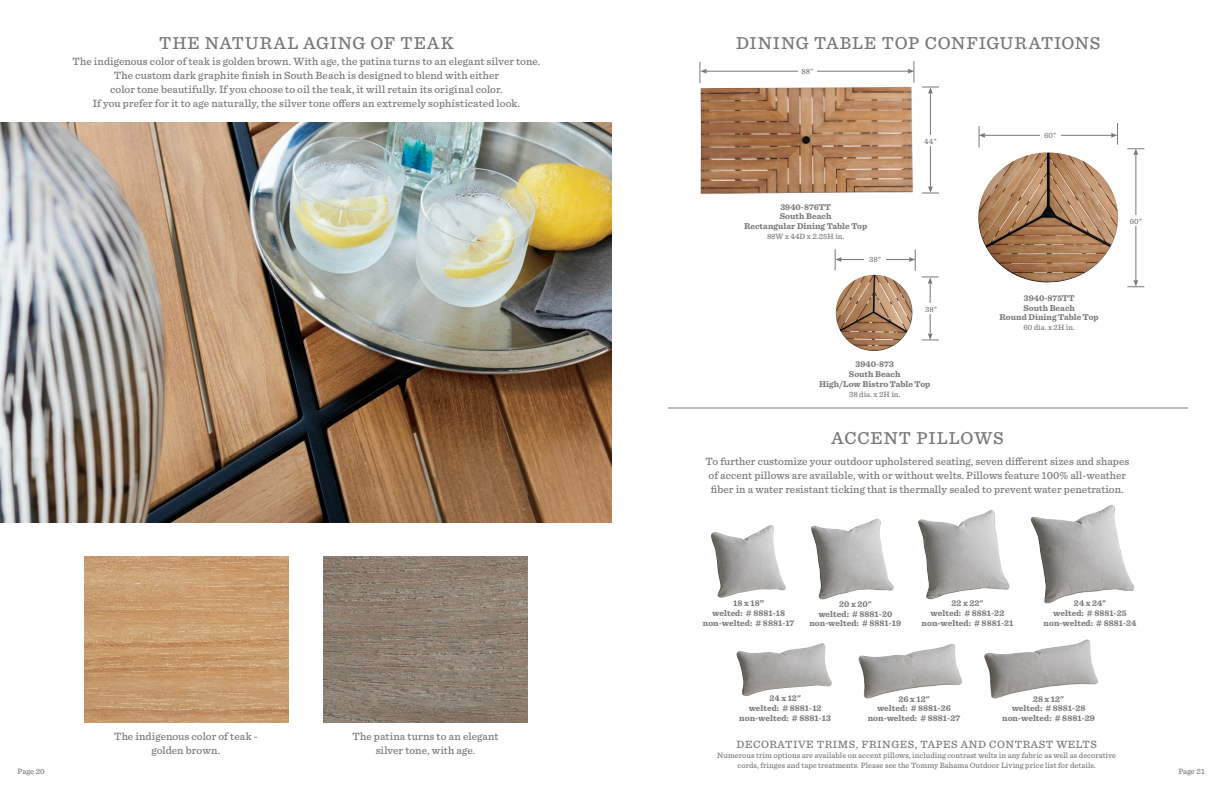
<style>
.page{position:relative;width:1224px;height:792px;background:#fff}
.page>*{position:absolute;margin:0;border:0;box-sizing:border-box;transform-origin:0 0}
.t1{font:500 18px "Sentinel";letter-spacing:.05em;color:#76787b}
.t2{font:500 11px/14px "Sentinel";letter-spacing:.005em;color:#76787b}
.t3{font:500 11px "Sentinel";letter-spacing:.05em;color:#76787b}
.t4{font:700 8.8px/9.8px "Sentinel";color:#76787b;text-align:center}
.t5{font:500 8px/10px "Sentinel";letter-spacing:.005em;color:#76787b;text-align:center}
</style>
<div class="page">
<img style="left:736px;top:644px;width:96px;height:52px">
<img style="left:711px;top:525px;width:75px;height:73px">
<img style="left:811px;top:519px;width:83px;height:81px">
<img style="left:918px;top:510px;width:92px;height:89px">
<img style="left:1031px;top:505px;width:104px;height:99px">
<img style="left:858px;top:644px;width:104px;height:55px">
<img style="left:984px;top:639px;width:114px;height:60px">
<hr style="left:705px;top:71px;width:204px;height:1px;background:#76787b">
<div style="left:798px;top:66px;width:18px;height:10px;background:#fff"></div>
<svg style="left:700px;top:62px;width:7px;height:21px"></svg>
<svg style="left:908px;top:61px;width:7px;height:22px"></svg>
<hr style="left:930px;top:92px;width:1px;height:96px;background:#76787b">
<div style="left:921px;top:135px;width:19px;height:11px;background:#fff"></div>
<svg style="left:922px;top:87px;width:17px;height:7px"></svg>
<svg style="left:922px;top:186px;width:17px;height:8px"></svg>
<hr style="left:930px;top:282px;width:1px;height:53px;background:#76787b">
<svg style="left:922px;top:333px;width:17px;height:8px"></svg>
<div style="left:923px;top:303px;width:16px;height:11px;background:#fff"></div>
<svg style="left:922px;top:277px;width:17px;height:7px"></svg>
<hr style="left:840px;top:259px;width:70px;height:1px;background:#76787b">
<div style="left:864px;top:254px;width:22px;height:10px;background:#fff"></div>
<svg style="left:835px;top:249px;width:7px;height:22px"></svg>
<svg style="left:909px;top:249px;width:7px;height:22px"></svg>
<hr style="left:668px;top:408px;width:520px;height:1px;background:#76787b">
<img style="left:701px;top:87px;width:212px;height:107px">
<img style="left:836px;top:275px;width:77px;height:76px">
<hr style="left:1135px;top:154px;width:1px;height:127px;background:#76787b">
<div style="left:1128px;top:215px;width:16px;height:11px;background:#fff"></div>
<svg style="left:1127px;top:148px;width:17px;height:7px"></svg>
<svg style="left:1127px;top:280px;width:17px;height:7px"></svg>
<hr style="left:984px;top:135px;width:128px;height:1px;background:#76787b">
<div style="left:1040px;top:130px;width:20px;height:10px;background:#fff"></div>
<svg style="left:979px;top:126px;width:6px;height:21px"></svg>
<svg style="left:1111px;top:123px;width:7px;height:22px"></svg>
<img style="left:978px;top:152px;width:140px;height:131px">
<img style="left:323px;top:557px;width:205px;height:165px">
<img style="left:0;top:122px;width:612px;height:401px">
<img style="left:84px;top:557px;width:205px;height:165px">
<p class="t1" style="left:159px;top:29px;width:296px">THE NATURAL AGING OF TEAK</p>
<p class="t2" style="left:73px;top:53px;width:469px">The indigenous color of teak is golden brown. With age, the patina turns to an elegant silver tone.</p>
<p class="t2" style="left:114px;top:67px;width:387px">The custom dark graphite finish in South Beach is designed to blend with either</p>
<p class="t2" style="left:110px;top:81px;width:394px">color tone beautifully. If you choose to oil the teak, it will retain its original color.</p>
<p class="t2" style="left:93px;top:95px;width:429px">If you prefer for it to age naturally, the silver tone offers an extremely sophisticated look.</p>
<p class="t5" style="left:18px;top:766px;width:29px">Page 20</p>
<p class="t2" style="left:114px;top:729px;width:145px">The indigenous color of teak -</p>
<p class="t2" style="left:152px;top:743px;width:70px">golden brown.</p>
<p class="t2" style="left:353px;top:729px;width:148px">The patina turns to an elegant</p>
<p class="t2" style="left:376px;top:743px;width:101px">silver tone, with age.</p>
<p class="t1" style="left:736px;top:29px;width:366px">DINING TABLE TOP CONFIGURATIONS</p>
<p class="t5" style="left:802px;top:66px;width:13px">88"</p>
<p class="t4" style="left:780px;top:202px;width:52px">3940-876TT</p>
<p class="t4" style="left:780px;top:211px;width:53px">South Beach</p>
<p class="t4" style="left:744px;top:221px;width:125px">Rectangular Dining Table Top</p>
<p class="t5" style="left:767px;top:231px;width:79px">88W x 44D x 2.25H in.</p>
<p class="t5" style="left:869px;top:254px;width:13px">38"</p>
<p class="t5" style="left:924px;top:136px;width:14px">44"</p>
<p class="t5" style="left:925px;top:304px;width:13px">38"</p>
<p class="t4" style="left:856px;top:359px;width:40px">3940-873</p>
<p class="t4" style="left:849px;top:369px;width:53px">South Beach</p>
<p class="t4" style="left:819px;top:378px;width:113px">High/Low Bistro Table Top</p>
<p class="t5" style="left:849px;top:388px;width:53px">38 dia. x 2H in.</p>
<p class="t5" style="left:1044px;top:130px;width:14px">60"</p>
<p class="t4" style="left:1024px;top:293px;width:52px">3940-875TT</p>
<p class="t4" style="left:1023px;top:303px;width:53px">South Beach</p>
<p class="t4" style="left:1000px;top:312px;width:101px">Round Dining Table Top</p>
<p class="t5" style="left:1023px;top:322px;width:53px">60 dia. x 2H in.</p>
<p class="t1" style="left:832px;top:424px;width:174px">ACCENT PILLOWS</p>
<p class="t5" style="left:1130px;top:216px;width:14px">60"</p>
<p class="t2" style="left:705px;top:454px;width:425px">To further customize your outdoor upholstered seating, seven different sizes and shapes of accent pillows are available, with or without welts. Pillows feature 100% all-weather fiber in a water resistant ticking that is thermally sealed to prevent water penetration.</p>
<p class="t4" style="left:733px;top:598px;width:32px">18 x 18”</p>
<p class="t4" style="left:712px;top:608px;width:74px">welted: # 8881-18</p>
<p class="t4" style="left:703px;top:618px;width:93px">non-welted: # 8881-17</p>
<p class="t4" style="left:839px;top:599px;width:34px">20 x 20"</p>
<p class="t4" style="left:809px;top:608px;width:93px">welted: # 8881-20 non-welted: # 8881-19</p>
<p class="t4" style="left:952px;top:598px;width:33px">22 x 22"</p>
<p class="t4" style="left:922px;top:608px;width:93px">welted: # 8881-22 non-welted: # 8881-21</p>
<p class="t4" style="left:1074px;top:598px;width:34px">24 x 24"</p>
<p class="t4" style="left:1044px;top:608px;width:94px">welted: # 8881-25 non-welted: # 8881-24</p>
<p class="t4" style="left:770px;top:693px;width:33px">24 x 12"</p>
<p class="t4" style="left:739px;top:703px;width:93px">welted: # 8881-12 non-welted: # 8881-13</p>
<p class="t4" style="left:1033px;top:693px;width:33px">28 x 12"</p>
<p class="t4" style="left:1002px;top:703px;width:94px">welted: # 8881-28 non-welted: # 8881-29</p>
<p class="t3" style="left:737px;top:735px;width:362px">DECORATIVE TRIMS, FRINGES, TAPES AND CONTRAST WELTS</p>
<p class="t5" style="left:717px;top:749px;width:401px">Numerous trim options are available on accent pillows, including contrast welts in any fabric as well as decorative cords, fringes and tape treatments. Please see the Tommy Bahama Outdoor Living price list for details.</p>
<p class="t4" style="left:898px;top:693px;width:33px">26 x 12"</p>
<p class="t4" style="left:868px;top:703px;width:94px">welted: # 8881-26 non-welted: # 8881-27</p>
<p class="t5" style="left:1178px;top:766px;width:28px">Page 21</p>
</div>
